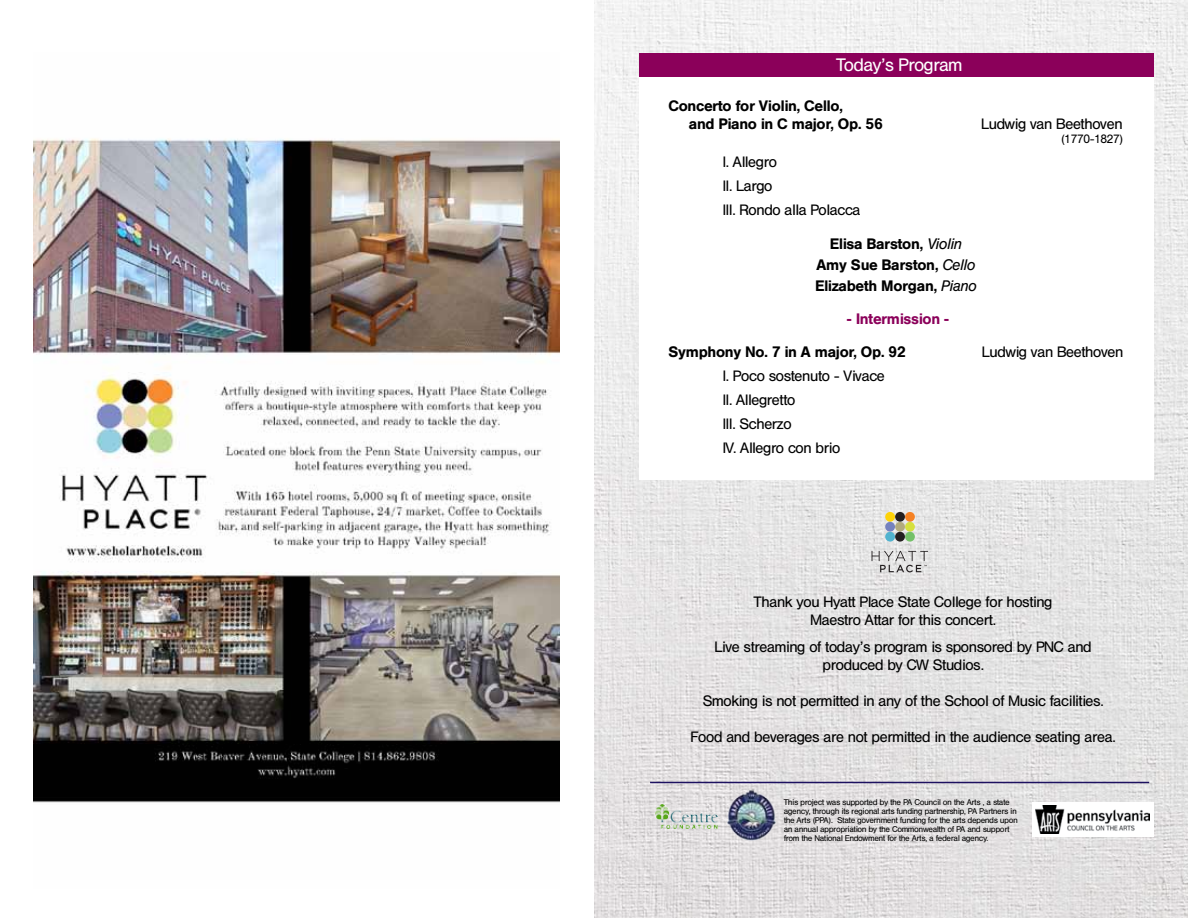
<style>
.page{position:relative;width:1188px;height:918px;background:#fff}
.page>*{position:absolute;margin:0;border:0;box-sizing:border-box;transform-origin:0 0}
.t1{font:18px "Helten";color:#fff}
.t2{font:15px/24px "Helten";color:#000}
.t3{font:500 15px/21px "Helten";color:#000}
.t4{font:500 15px "Helten";color:#8b005a}
.t5{font:12px "Helten";color:#000}
.t6{font:8.25px/9px "Helten";color:#000}
.s1{font-weight:400;font-style:italic}
</style>
<div class="page">
<img style="left:594px;top:0;width:594px;height:918px">
<div style="left:639px;top:53px;width:514px;height:427px;background:#fff"></div>
<div style="left:639px;top:53px;width:514px;height:23px;background:#8b005a"></div>
<div style="left:885px;top:512px;width:10px;height:10px;background:#fdd208;border-radius:50%"></div>
<div style="left:895px;top:512px;width:10px;height:10px;background:#231f20;border-radius:50%"></div>
<div style="left:905px;top:512px;width:10px;height:10px;background:#f58123;border-radius:50%"></div>
<div style="left:885px;top:522px;width:10px;height:10px;background:#7582bf;border-radius:50%"></div>
<div style="left:895px;top:522px;width:10px;height:10px;background:#b2aa7e;border-radius:50%"></div>
<div style="left:905px;top:522px;width:10px;height:10px;background:#d6e03e;border-radius:50%"></div>
<div style="left:885px;top:532px;width:10px;height:10px;background:#51b3cf;border-radius:50%"></div>
<div style="left:895px;top:532px;width:10px;height:10px;background:#231f20;border-radius:50%"></div>
<div style="left:905px;top:532px;width:10px;height:10px;background:#74c168;border-radius:50%"></div>
<svg style="left:872px;top:551px;width:56px;height:21px"></svg>
<img style="left:33px;top:138px;width:527px;height:665px">
<img style="left:655px;top:804px;width:62px;height:24px">
<hr style="left:650px;top:782px;width:499px;height:1px;background:#1d1160">
<img style="left:726px;top:789px;width:52px;height:52px">
<div style="left:1032px;top:802px;width:121px;height:35px;background:#fff"></div>
<img style="left:1036px;top:806px;width:113px;height:27px">
<p class="t1" style="left:837px;top:55px;width:127px">Today’s Program</p>
<p class="t3" style="left:689px;top:97px;width:195px;line-height:18px;text-indent:-21px">Concerto for Violin, Cello,<br>and Piano in C major, Op. 56</p>
<p class="t2" style="left:982px;top:112px;width:143px">Ludwig van Beethoven</p>
<p class="t5" style="left:1061px;top:132px;width:64px">(1770-1827)</p>
<p class="t2" style="left:723px;top:150px;width:139px">I. Allegro<br>II. Largo<br>III. Rondo alla Polacca</p>
<p class="t3" style="left:815px;top:233px;width:163px;text-align:center">Elisa Barston, <span class="s1">Violin<br></span>Amy Sue Barston, <span class="s1">Cello<br></span>Elizabeth Morgan, <span class="s1">Piano</span></p>
<p class="t4" style="left:847px;top:310px;width:104px">- Intermission -</p>
<p class="t3" style="left:669px;top:341px;width:239px">Symphony No. 7 in A major, Op. 92</p>
<p class="t2" style="left:982px;top:340px;width:143px">Ludwig van Beethoven</p>
<p class="t2" style="left:723px;top:364px;width:164px">I. Poco sostenuto - Vivace<br>II. Allegretto<br>III. Scherzo<br>IV. Allegro con brio</p>
<p class="t2" style="left:754px;top:593px;width:300px;line-height:18px;text-align:center">Thank you Hyatt Place State College for hosting<br>Maestro Attar for this concert.</p>
<p class="t2" style="left:715px;top:638px;width:378px;line-height:18px;text-align:center">Live streaming of today’s program is sponsored by PNC and produced by CW Studios.</p>
<p class="t2" style="left:703px;top:689px;width:402px">Smoking is not permitted in any of the School of Music facilities.</p>
<p class="t2" style="left:691px;top:725px;width:426px">Food and beverages are not permitted in the audience seating area.</p>
<p class="t6" style="left:784px;top:797px;width:235px">This project was supported by the PA Council on the Arts , a state agency, through its regional arts funding partnership, PA Partners in the Arts (PPA). State government funding for the arts depends upon an annual appropriation by the Commonwealth of PA and support from the National Endowment for the Arts, a federal agency.</p>
</div>
